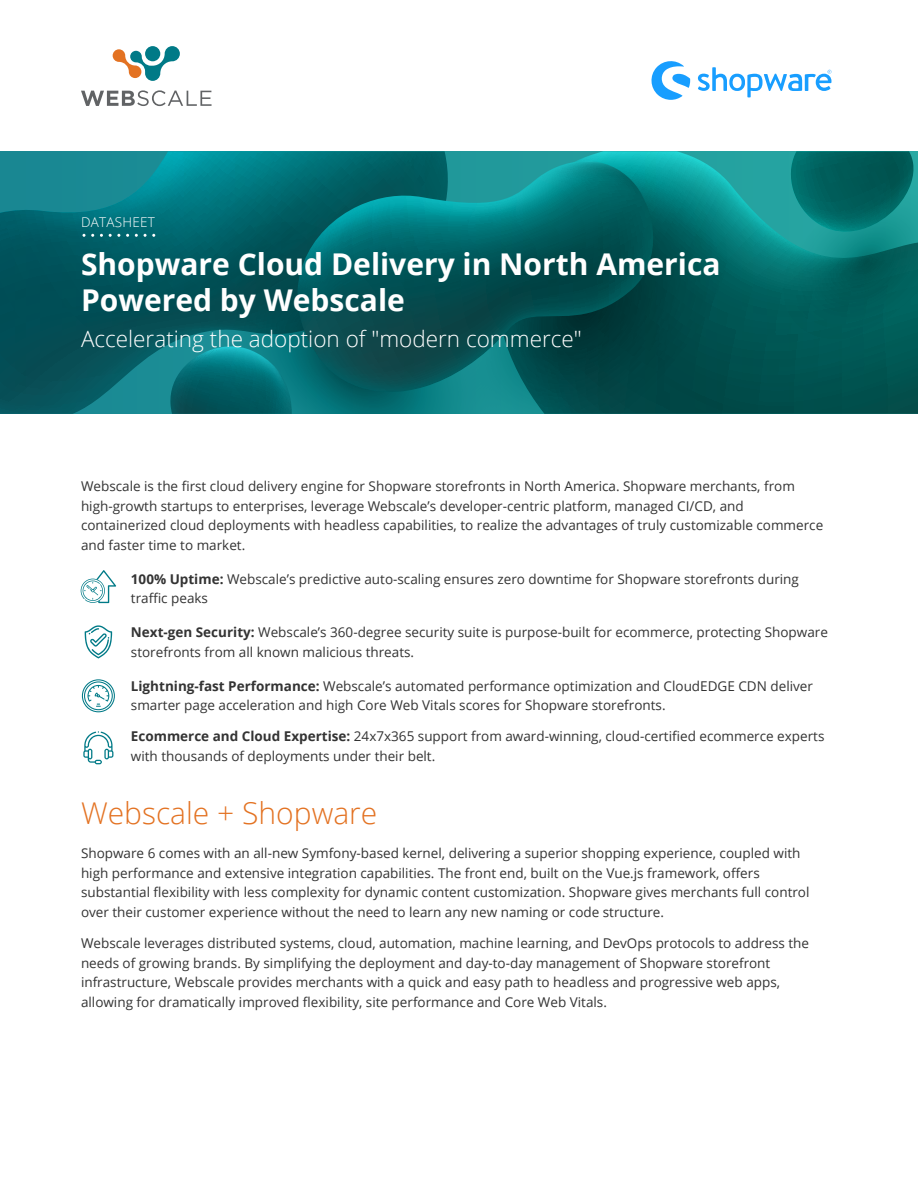
<style>
.page{position:relative;width:918px;height:1188px;background:#fff}
.page>*{position:absolute;margin:0;border:0;box-sizing:border-box;transform-origin:0 0}
.t1{font:700 30px/36px "Open Sans";color:#fff}
.t2{font:300 30px "Open Sans";color:#e37222}
.t3{font:300 22.5px "Open Sans";color:#fff}
.t4{font:13.5px/19.5px "Open Sans";color:#333}
.t5{font:300 13.5px "Open Sans";letter-spacing:.02em;color:#fff}
.s1{font-weight:700}
</style>
<div class="page">
<svg style="left:0;top:151px;width:918px;height:263px;background:#056467"></svg>
<svg style="left:113px;top:46px;width:67px;height:35px"></svg>
<svg style="left:81px;top:90px;width:131px;height:16px"></svg>
<svg style="left:83px;top:234px;width:11px;height:3px"></svg>
<svg style="left:109px;top:234px;width:11px;height:3px"></svg>
<svg style="left:144px;top:234px;width:11px;height:3px"></svg>
<svg style="left:651px;top:61px;width:39px;height:39px"></svg>
<svg style="left:698px;top:67px;width:134px;height:30px"></svg>
<svg style="left:81px;top:570px;width:35px;height:33px"></svg>
<svg style="left:85px;top:625px;width:27px;height:34px"></svg>
<svg style="left:82px;top:679px;width:33px;height:33px"></svg>
<svg style="left:83px;top:731px;width:30px;height:33px"></svg>
<p class="t5" style="left:81px;top:213px;width:76px">DATASHEET</p>
<h1 class="t1" style="left:81px;top:246px;width:641px">Shopware Cloud Delivery in North America<br>Powered by Webscale</h1>
<h2 class="t3" style="left:81px;top:323px;width:502px">Accelerating the adoption of "modern commerce"</h2>
<p class="t4" style="left:81px;top:476px;width:744px">Webscale is the first cloud delivery engine for Shopware storefronts in North America. Shopware merchants, from high-growth startups to enterprises, leverage Webscale’s developer-centric platform, managed CI/CD, and containerized cloud deployments with headless capabilities, to realize the advantages of truly customizable commerce and faster time to market.</p>
<p class="t4" style="left:131px;top:569px;width:670px"><span class="s1">100% Uptime:</span> Webscale’s predictive auto-scaling ensures zero downtime for Shopware storefronts during traffic peaks</p>
<p class="t4" style="left:131px;top:622px;width:699px"><span class="s1">Next-gen Security:</span> Webscale’s 360-degree security suite is purpose-built for ecommerce, protecting Shopware storefronts from all known malicious threats.</p>
<p class="t4" style="left:131px;top:676px;width:684px"><span class="s1">Lightning-fast Performance:</span> Webscale’s automated performance optimization and CloudEDGE CDN deliver smarter page acceleration and high Core Web Vitals scores for Shopware storefronts.</p>
<p class="t4" style="left:131px;top:726px;width:695px"><span class="s1">Ecommerce and Cloud Expertise:</span> 24x7x365 support from award-winning, cloud-certified ecommerce experts with thousands of deployments under their belt.</p>
<h1 class="t2" style="left:81px;top:793px;width:298px">Webscale + Shopware</h1>
<p class="t4" style="left:81px;top:843px;width:730px">Shopware 6 comes with an all-new Symfony-based kernel, delivering a superior shopping experience, coupled with high performance and extensive integration capabilities. The front end, built on the Vue.js framework, offers substantial flexibility with less complexity for dynamic content customization. Shopware gives merchants full control over their customer experience without the need to learn any new naming or code structure.</p>
<p class="t4" style="left:81px;top:933px;width:730px">Webscale leverages distributed systems, cloud, automation, machine learning, and DevOps protocols to address the needs of growing brands. By simplifying the deployment and day-to-day management of Shopware storefront infrastructure, Webscale provides merchants with a quick and easy path to headless and progressive web apps, allowing for dramatically improved flexibility, site performance and Core Web Vitals.</p>
</div>
